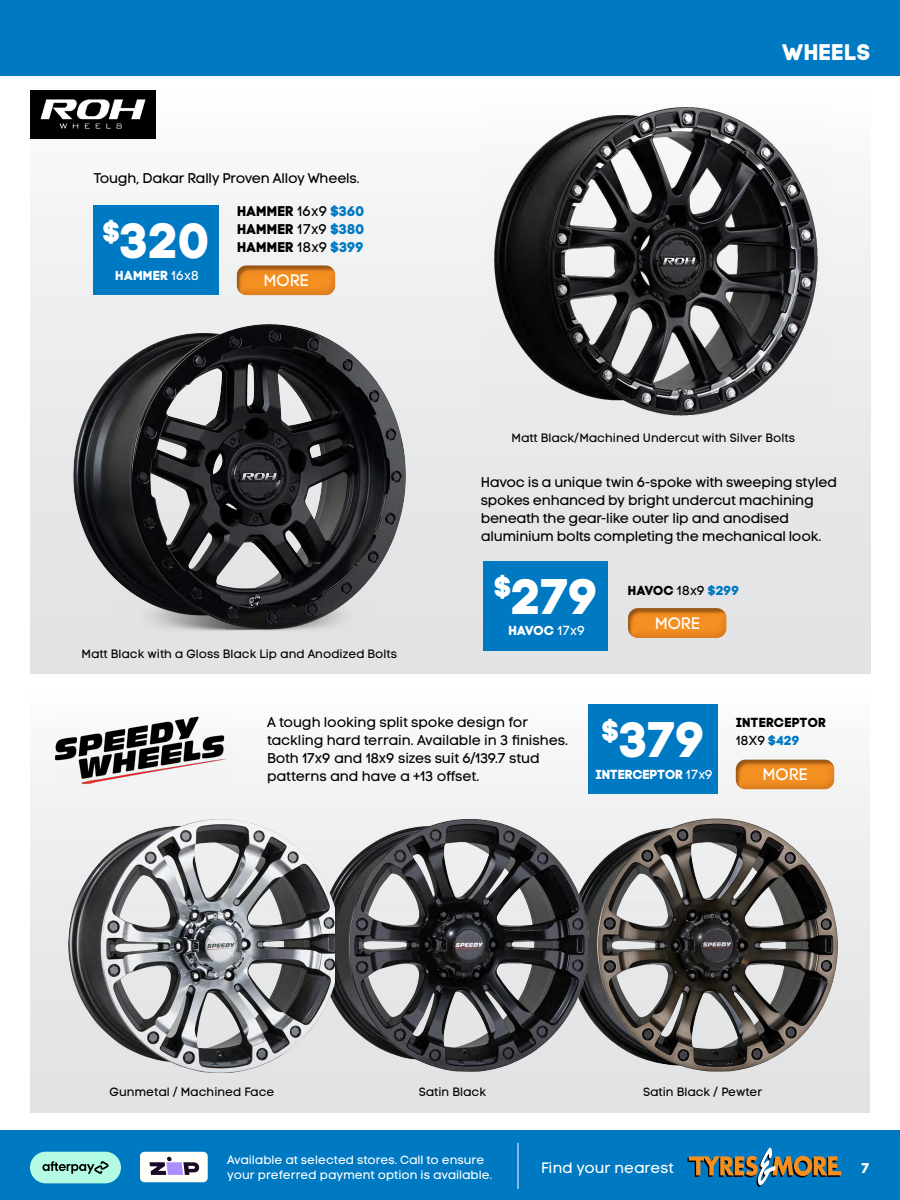
<style>
.page{position:relative;width:900px;height:1200px;background:#fff}
.page>*{position:absolute;margin:0;border:0;box-sizing:border-box;transform-origin:0 0}
.t1{font:49.5px "Code Pro Bold LC";color:#fff}
.t2{font:22.5px "Code Pro Bold LC";color:#fff}
.t3{font:16.45px "Code Pro LC";color:#fff}
.t4{font:15px "Code Pro LC";color:#fff}
.t5{font:14px/18px "Code Pro LC";letter-spacing:-.02em;color:#000}
.t6{font:14px/18px "Code Pro Bold LC";letter-spacing:.015em;color:#000;text-align:justify}
.t7{font:14px "Code Pro Bold LC";color:#fff}
.t8{font:13px "Code Pro Bold LC";letter-spacing:-.02em;color:#fff}
.t9{font:13px "Code Pro Bold LC";color:#000}
.t10{font:13px "Code Pro LC";color:#000}
.t11{font:12px "Code Pro LC";color:#000}
.t12{font:12px/15.5px "Code Pro LC";color:#fff}
.s1{font-family:"Code Pro LC"}
.s2{color:#0079c3}
.s3{font-family:"Code Pro Bold LC";color:#0079c3}
</style>
<div class="page">
<div style="left:0;top:1130px;width:900px;height:70px;background:#0079c3"></div>
<svg style="left:687px;top:1148px;width:154px;height:39px"></svg>
<div style="left:140px;top:1152px;width:68px;height:30px;background:#fffffa;border-radius:5px"></div>
<svg style="left:149px;top:1157px;width:50px;height:18px"></svg>
<div style="left:30px;top:1152px;width:91px;height:31px;background:#b3fce3;border-radius:16px"></div>
<svg style="left:42px;top:1161px;width:67px;height:13px"></svg>
<hr style="left:518px;top:1143px;width:1px;height:46px;background:#fff">
<div style="left:0;top:0;width:900px;height:76px;background:#0079c3"></div>
<div style="left:30px;top:687px;width:840px;height:426px;background:linear-gradient(to bottom,#fafafa,#dfe0e1)"></div>
<div style="left:30px;top:90px;width:841px;height:583px;background:linear-gradient(to bottom,#f9f9f9,#dfe0e1)"></div>
<img style="left:485px;top:96px;width:342px;height:331px">
<img style="left:55px;top:714px;width:177px;height:77px">
<div style="left:30px;top:90px;width:126px;height:48px;background:#000"></div>
<img style="left:40px;top:100px;width:106px;height:28px">
<div style="left:483px;top:561px;width:125px;height:90px;background:#0079c3"></div>
<div style="left:620px;top:601px;width:115px;height:37px;background:#000;opacity:.3"></div>
<div style="left:228px;top:259px;width:116px;height:37px;background:#000;opacity:.3"></div>
<div style="left:94px;top:205px;width:125px;height:90px;background:#0079c3"></div>
<img style="left:568px;top:810px;width:270px;height:270px">
<img style="left:335px;top:811px;width:253px;height:268px">
<img style="left:68px;top:811px;width:267px;height:270px">
<div style="left:588px;top:704px;width:130px;height:90px;background:#0079c3"></div>
<div style="left:727px;top:753px;width:116px;height:37px;background:#000;opacity:.3"></div>
<img style="left:70px;top:314px;width:338px;height:338px">
<p class="t5" style="left:94px;top:169px;width:267px">Tough, Dakar Rally Proven Alloy Wheels.</p>
<h1 class="t1" style="left:104px;top:210px;width:109px"><sup>$</sup>320</h1>
<p class="t8" style="left:115px;top:267px;width:85px">HAMMER <span class="s1">16x8</span></p>
<p class="t6" style="left:237px;top:202px;width:129px">HAMMER <span class="s1">16x9</span> <span class="s2">$360<br></span>HAMMER <span class="s1">17x9</span> <span class="s2">$380<br></span>HAMMER <span class="s1">18x9</span> <span class="s2">$399</span></p>
<p class="t3" style="left:263px;top:271px;width:47px">MORE</p>
<p class="t11" style="left:82px;top:647px;width:317px">Matt Black with a Gloss Black Lip and Anodized Bolts</p>
<h2 class="t2" style="left:782px;top:39px;width:90px">WHEELS</h2>
<p class="t11" style="left:511px;top:431px;width:285px">Matt Black/Machined Undercut with Silver Bolts</p>
<p class="t5" style="left:481px;top:474px;width:358px">Havoc is a unique twin 6-spoke with sweeping styled spokes enhanced by bright undercut machining beneath the gear-like outer lip and anodised aluminium bolts completing the mechanical look.</p>
<h1 class="t1" style="left:495px;top:566px;width:106px"><sup>$</sup>279</h1>
<p class="t8" style="left:508px;top:623px;width:78px">HAVOC <span class="s1">17x9</span></p>
<p class="t9" style="left:628px;top:582px;width:113px">HAVOC <span class="s1">18x9</span> <span class="s2">$299</span></p>
<p class="t3" style="left:655px;top:614px;width:47px">MORE</p>
<p class="t5" style="left:267px;top:714px;width:303px">A tough looking split spoke design for tackling hard terrain. Available in 3 finishes.<br>Both 17x9 and 18x9 sizes suit 6/139.7 stud patterns and have a +13 offset.</p>
<h1 class="t1" style="left:603px;top:709px;width:105px"><sup>$</sup>379</h1>
<p class="t8" style="left:595px;top:766px;width:119px">INTERCEPTOR <span class="s1">17x9</span></p>
<p class="t9" style="left:736px;top:715px;width:92px">INTERCEPTOR</p>
<p class="t10" style="left:736px;top:733px;width:65px">18X9 <span class="s3">$429</span></p>
<p class="t3" style="left:762px;top:765px;width:47px">MORE</p>
<p class="t11" style="left:110px;top:1085px;width:166px">Gunmetal / Machined Face</p>
<p class="t11" style="left:419px;top:1085px;width:69px">Satin Black</p>
<p class="t11" style="left:643px;top:1085px;width:121px">Satin Black / Pewter</p>
<p class="t12" style="left:227px;top:1152px;width:266px">Available at selected stores. Call to ensure your preferred payment option is available.</p>
<p class="t4" style="left:541px;top:1159px;width:134px">Find your nearest</p>
<p class="t7" style="left:862px;top:1159px;width:10px">7</p>
</div>
